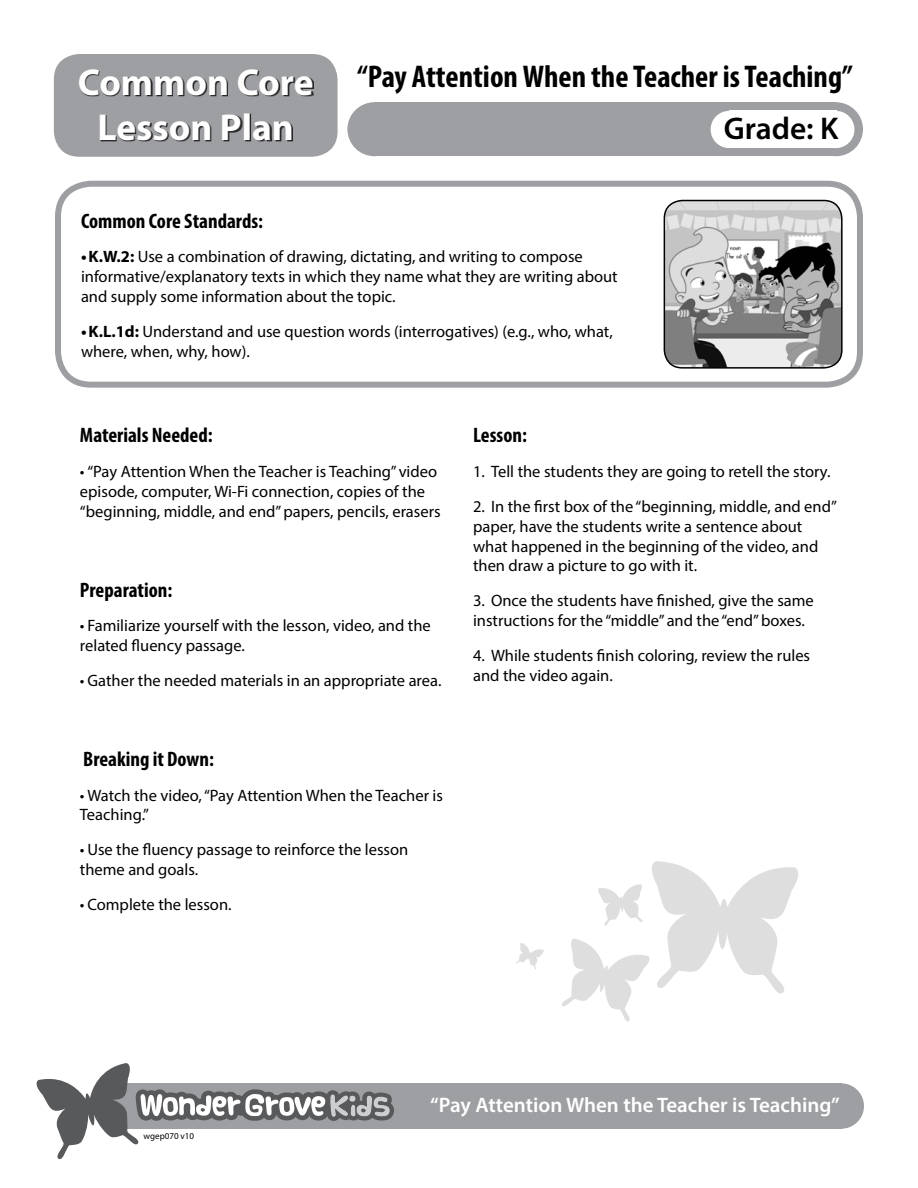
<style>
.page{position:relative;width:918px;height:1188px;background:#fff}
.page>*{position:absolute;margin:0;border:0;box-sizing:border-box;transform-origin:0 0}
.t1{font:700 37.5px/45px "Myriad Pro";color:#fff;text-align:center}
.t2{font:700 condensed 31.5px "Myriad Pro";color:#000}
.t3{font:600 31.5px "Myriad Pro";color:#000}
.t4{font:700 condensed 21px "Myriad Pro";color:#000}
.t5{font:600 21px "Myriad Pro";color:#fff}
.t6{font:16.5px/19.8px "Myriad Pro";color:#000}
.t7{font:9px "Myriad Pro";color:#000}
.s1{font-weight:700}
</style>
<div class="page">
<div style="left:54px;top:54px;width:284px;height:103px;background:#9d9fa2;border-radius:26px"></div>
<div style="left:819px;top:1083px;width:45px;height:46px;background:#9d9fa2;border-radius:50%"></div>
<div style="left:102px;top:1083px;width:739px;height:46px;background:#9d9fa2"></div>
<svg style="left:36px;top:1063px;width:358px;height:97px"></svg>
<div style="left:80px;top:70px;width:234px;height:72px;background:#000;opacity:.75"></div>
<div style="left:809px;top:102px;width:54px;height:54px;background:#9d9fa2;border-radius:50%"></div>
<div style="left:347px;top:102px;width:54px;height:54px;background:#9d9fa2;border-radius:50%"></div>
<div style="left:374px;top:102px;width:462px;height:54px;background:#9d9fa2"></div>
<div style="left:818px;top:111px;width:36px;height:37px;background:#fff;border-radius:50%"></div>
<div style="left:729px;top:111px;width:108px;height:37px;background:#fff"></div>
<div style="left:711px;top:111px;width:37px;height:37px;background:#fff;border-radius:50%"></div>
<div style="left:55px;top:181px;width:808px;height:207px;border:6px solid #9d9fa2;border-radius:33px"></div>
<svg style="left:516px;top:943px;width:28px;height:27px"></svg>
<svg style="left:562px;top:861px;width:236px;height:161px"></svg>
<img style="left:664px;top:201px;width:176px;height:167px">
<div style="left:664px;top:200px;width:179px;height:169px;border:2px solid #000;border-radius:18px"></div>
<h1 class="t1" style="left:78px;top:58px;width:237px">Common Core<br>Lesson Plan</h1>
<h2 class="t2" style="left:357px;top:56px;width:497px">“Pay Attention When the Teacher is Teaching”</h2>
<h2 class="t3" style="left:724px;top:109px;width:116px">Grade: K</h2>
<p class="t4" style="left:81px;top:207px;width:184px">Common Core Standards:</p>
<p class="t6" style="left:81px;top:247px;width:538px"><span class="s1">•K.W.2:</span> Use a combination of drawing, dictating, and writing to compose informative/explanatory texts in which they name what they are writing about and supply some information about the topic.</p>
<p class="t6" style="left:81px;top:321px;width:533px"><span class="s1">•K.L.1d:</span> Understand and use question words (interrogatives) (e.g., who, what, where, when, why, how).</p>
<p class="t4" style="left:80px;top:422px;width:134px">Materials Needed:</p>
<p class="t6" style="left:80px;top:461px;width:362px">• “Pay Attention When the Teacher is Teaching” video episode, computer, Wi-Fi connection, copies of the “beginning, middle, and end” papers, pencils, erasers</p>
<p class="t4" style="left:80px;top:576px;width:94px">Preparation:</p>
<p class="t6" style="left:80px;top:616px;width:352px">• Familiarize yourself with the lesson, video, and the related fluency passage.</p>
<p class="t6" style="left:80px;top:670px;width:363px">• Gather the needed materials in an appropriate area.</p>
<p class="t4" style="left:83px;top:746px;width:132px">Breaking it Down:</p>
<p class="t6" style="left:80px;top:785px;width:365px">• Watch the video, “Pay Attention When the Teacher is<br>Teaching.”</p>
<p class="t6" style="left:80px;top:839px;width:330px">• Use the fluency passage to reinforce the lesson theme and goals.</p>
<p class="t6" style="left:80px;top:894px;width:153px">• Complete the lesson.</p>
<p class="t4" style="left:473px;top:422px;width:55px">Lesson:</p>
<p class="t6" style="left:473px;top:461px;width:359px">1. Tell the students they are going to retell the story.</p>
<p class="t6" style="left:473px;top:496px;width:365px">2. In the first box of the “beginning, middle, and end” paper, have the students write a sentence about what happened in the beginning of the video, and then draw a picture to go with it.</p>
<p class="t6" style="left:473px;top:590px;width:342px">3. Once the students have finished, give the same instructions for the “middle” and the “end” boxes.</p>
<p class="t6" style="left:473px;top:645px;width:339px">4. While students finish coloring, review the rules and the video again.</p>
<p class="t7" style="left:144px;top:1130px;width:52px">wgep070 v10</p>
<p class="t5" style="left:430px;top:1092px;width:411px">“Pay Attention When the Teacher is Teaching”</p>
</div>
